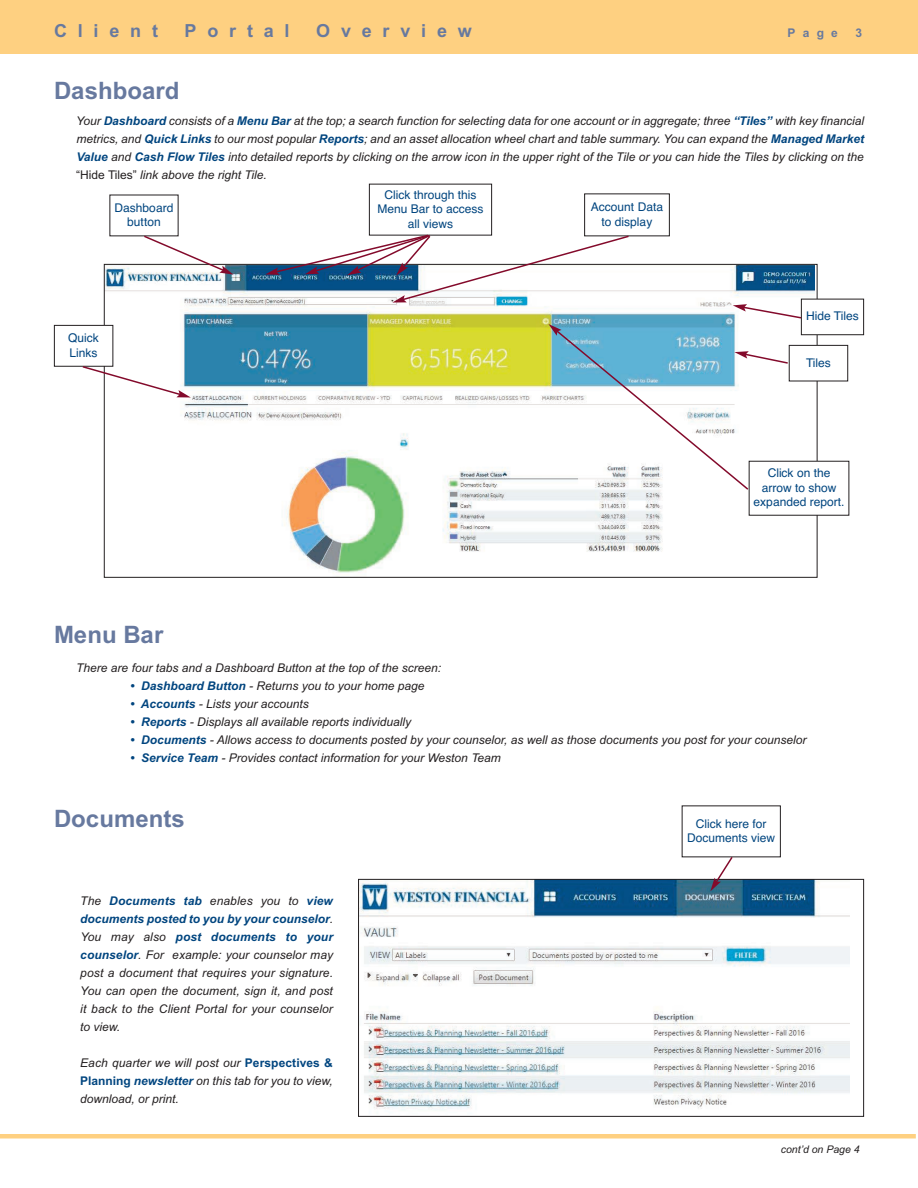
<style>
.page{position:relative;width:918px;height:1188px;background:#fff}
.page>*{position:absolute;margin:0;border:0;box-sizing:border-box;transform-origin:0 0}
.t1{font:700 24px "Arial";color:#67799f}
.t2{font:700 18px "Arial";letter-spacing:.6em;color:#67799f}
.t3{font:italic 12px/18px "Arial";color:#231f20;text-align:justify}
.t4{font:12px/14.4px "Helvetica";color:#01457f;text-align:center}
.t5{font:700 12px "Arial";color:#67799f}
.t6{font:italic 10.5px "Arial";color:#231f20}
.s1{font-weight:700;color:#01457f}
.s2{font-style:normal}
.s3{font-weight:700;font-style:normal;color:#01457f}
</style>
<div class="page">
<div style="left:0;top:1px;width:918px;height:53px;background:#fed081"></div>
<img style="left:106px;top:266px;width:708px;height:307px">
<img style="left:360px;top:881px;width:490px;height:229px">
<div style="left:358px;top:879px;width:506px;height:238px;border:1px solid #231f20"></div>
<svg style="left:710px;top:856px;width:24px;height:35px"></svg>
<div style="left:369px;top:184px;width:123px;height:52px;border:1px solid #231f20"></div>
<hr style="left:0;top:1134px;width:916px;height:4px;background:#fed081">
<svg style="left:142px;top:234px;width:92px;height:41px"></svg>
<div style="left:54px;top:325px;width:59px;height:41px;background:#fff"></div>
<div style="left:54px;top:325px;width:59px;height:42px;border:1px solid #231f20"></div>
<svg style="left:81px;top:365px;width:110px;height:32px"></svg>
<div style="left:789px;top:345px;width:59px;height:36px;background:#fff"></div>
<div style="left:789px;top:345px;width:59px;height:36px;border:1px solid #231f20"></div>
<div style="left:801px;top:299px;width:63px;height:36px;background:#fff"></div>
<div style="left:801px;top:299px;width:63px;height:36px;border:1px solid #231f20"></div>
<div style="left:584px;top:194px;width:86px;height:42px;border:1px solid #231f20"></div>
<svg style="left:265px;top:233px;width:538px;height:258px"></svg>
<div style="left:749px;top:461px;width:100px;height:54px;background:#fff"></div>
<h2 class="t2" style="left:54px;top:21px;width:106px">Client</h2>
<h2 class="t2" style="left:185px;top:21px;width:107px">Portal</h2>
<h2 class="t2" style="left:316px;top:21px;width:157px">Overview</h2>
<p class="t5" style="left:788px;top:26px;width:52px">Page</p>
<p class="t5" style="left:856px;top:26px;width:8px">3</p>
<h1 class="t1" style="left:54px;top:76px;width:127px">Dashboard</h1>
<p class="t3" style="left:76px;top:112px;width:789px">Your <span class="s1">Dashboard</span> consists of a <span class="s1">Menu Bar</span> at the top; a search function for selecting data for one account or in aggregate; three <span class="s1">“Tiles”</span> with key financial metrics, and <span class="s1">Quick Links</span> to our most popular <span class="s1">Reports</span>; and an asset allocation wheel chart and table summary. You can expand the <span class="s1">Managed Market Value</span> and <span class="s1">Cash Flow Tiles</span> into detailed reports by clicking on the arrow icon in the upper right of the Tile or you can hide the Tiles by clicking on the <span class="s2">“Hide Tiles”</span> link above the right Tile.</p>
<p class="t4" style="left:115px;top:200px;width:60px">Dashboard button</p>
<p class="t4" style="left:68px;top:331px;width:32px;text-align:left">Quick<br>Links</p>
<p class="t4" style="left:377px;top:187px;width:108px">Click through this<br>Menu Bar to access all views</p>
<p class="t4" style="left:591px;top:200px;width:74px">Account Data to display</p>
<p class="t4" style="left:806px;top:309px;width:54px">Hide Tiles</p>
<p class="t4" style="left:806px;top:355px;width:26px">Tiles</p>
<p class="t4" style="left:754px;top:466px;width:92px">Click on the arrow to show expanded report.</p>
<h1 class="t1" style="left:54px;top:620px;width:111px">Menu Bar</h1>
<p class="t3" style="left:76px;top:659px;width:366px">There are four tabs and a Dashboard Button at the top of the screen:</p>
<p class="t3" style="left:130px;top:677px;width:296px"><span class="s1">• Dashboard Button</span> - Returns you to your home page</p>
<p class="t3" style="left:130px;top:695px;width:180px"><span class="s1">• Accounts</span> - Lists your accounts</p>
<p class="t3" style="left:130px;top:713px;width:282px"><span class="s1">• Reports</span> - Displays all available reports individually</p>
<p class="t3" style="left:130px;top:731px;width:678px"><span class="s1">• Documents</span> - Allows access to documents posted by your counselor, as well as those documents you post for your counselor</p>
<p class="t3" style="left:130px;top:749px;width:372px"><span class="s1">• Service Team</span> - Provides contact information for your Weston Team</p>
<h1 class="t1" style="left:54px;top:805px;width:132px">Documents</h1>
<p class="t3" style="left:80px;top:891px;width:254px">The <span class="s1">Documents tab</span> enables you to <span class="s1">view documents posted to you by your counselor</span>.<br>You may also <span class="s1">post documents to your counselor</span>. For example: your counselor may post a document that requires your signature.<br>You can open the document, sign it, and post it back to the Client Portal for your counselor to view.</p>
<p class="t3" style="left:80px;top:1053px;width:254px">Each quarter we will post our <span class="s3">Perspectives &amp; Planning</span> <span class="s1">newsletter</span> on this tab for you to view, download, or print.</p>
<p class="t4" style="left:687px;top:816px;width:90px">Click here for<br>Documents view</p>
<p class="t6" style="left:781px;top:1143px;width:80px">cont’d on Page 4</p>
</div>
